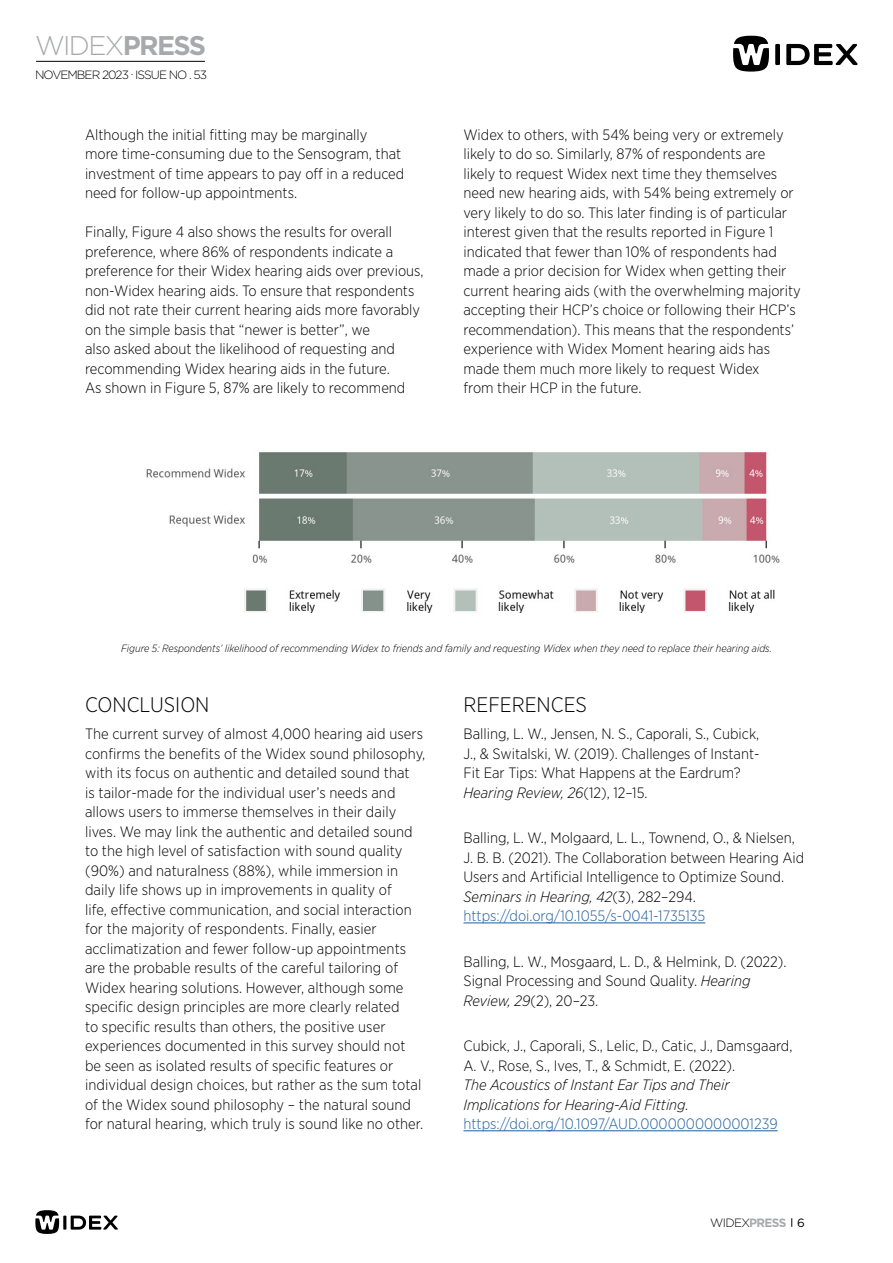
<style>
.page{position:relative;width:893px;height:1263px;background:#fff}
.page>*{position:absolute;margin:0;border:0;box-sizing:border-box;transform-origin:0 0}
.t1{font:300 27px "Gotham";letter-spacing:-.06em;color:#a7a9ac}
.t2{font:300 21px "Gotham Narrow";color:#000}
.t3{font:300 15px/19.5px "Gotham Narrow";color:#000}
.t4{font:italic 300 15px/19.5px "Gotham Narrow";color:#000}
.t5{font:300 15px "Gotham Narrow";color:#215e9e}
.t6{font:300 12px "Gotham";letter-spacing:-.08em;color:#000}
.t7{font:italic 300 10.5px "Gotham Narrow";color:#000}
.s1{font-weight:700}
.s2{font-style:italic}
.s3{color:#215e9e}
.s4{font-weight:700;color:#a7a9ac}
.s5{font-weight:400}
</style>
<div class="page">
<hr style="left:36px;top:61px;width:169px;height:1px;background:#000">
<div style="left:775px;top:44px;width:5px;height:21px;background:#000"></div>
<svg style="left:786px;top:44px;width:72px;height:21px"></svg>
<svg style="left:733px;top:36px;width:36px;height:36px"></svg>
<hr style="left:63px;top:1215px;width:3px;height:14px;background:#000">
<svg style="left:71px;top:1215px;width:47px;height:14px"></svg>
<svg style="left:35px;top:1210px;width:24px;height:24px"></svg>
<img style="left:146px;top:452px;width:634px;height:160px">
<hr style="left:463px;top:922px;width:242px;height:1px;background:#215e9e">
<hr style="left:463px;top:1130px;width:315px;height:1px;background:#215e9e">
<h1 class="t1" style="left:35px;top:29px;width:173px">WIDEX<span class="s1">PRESS</span></h1>
<p class="t6" style="left:35px;top:67px;width:174px">NOVEMBER 2023 . ISSUE NO . 53</p>
<p class="t3" style="left:85px;top:124px;width:321px">Although the initial fitting may be marginally more time-consuming due to the Sensogram, that investment of time appears to pay off in a reduced need for follow-up appointments.</p>
<p class="t3" style="left:85px;top:222px;width:340px">Finally, Figure 4 also shows the results for overall preference, where 86% of respondents indicate a preference for their Widex hearing aids over previous, non-Widex hearing aids. To ensure that respondents did not rate their current hearing aids more favorably on the simple basis that “newer is better”, we<br>also asked about the likelihood of requesting and recommending Widex hearing aids in the future.<br>As shown in Figure 5, 87% are likely to recommend</p>
<p class="t3" style="left:463px;top:124px;width:339px">Widex to others, with 54% being very or extremely likely to do so. Similarly, 87% of respondents are likely to request Widex next time they themselves need new hearing aids, with 54% being extremely or very likely to do so. This later finding is of particular interest given that the results reported in Figure 1 indicated that fewer than 10% of respondents had made a prior decision for Widex when getting their current hearing aids (with the overwhelming majority accepting their HCP’s choice or following their HCP’s recommendation). This means that the respondents’ experience with Widex Moment hearing aids has made them much more likely to request Widex<br>from their HCP in the future.</p>
<p class="t7" style="left:121px;top:642px;width:652px">Figure 5: Respondents’ likelihood of recommending Widex to friends and family and requesting Widex when they need to replace their hearing aids.</p>
<h2 class="t2" style="left:85px;top:692px;width:126px">CONCLUSION</h2>
<p class="t3" style="left:85px;top:724px;width:342px">The current survey of almost 4,000 hearing aid users confirms the benefits of the Widex sound philosophy, with its focus on authentic and detailed sound that<br>is tailor-made for the individual user’s needs and allows users to immerse themselves in their daily lives. We may link the authentic and detailed sound to the high level of satisfaction with sound quality (90%) and naturalness (88%), while immersion in daily life shows up in improvements in quality of<br>life, effective communication, and social interaction for the majority of respondents. Finally, easier acclimatization and fewer follow-up appointments are the probable results of the careful tailoring of Widex hearing solutions. However, although some specific design principles are more clearly related<br>to specific results than others, the positive user experiences documented in this survey should not<br>be seen as isolated results of specific features or individual design choices, but rather as the sum total of the Widex sound philosophy – the natural sound for natural hearing, which truly is sound like no other.</p>
<h2 class="t2" style="left:463px;top:692px;width:125px">REFERENCES</h2>
<p class="t3" style="left:463px;top:724px;width:298px">Balling, L. W., Jensen, N. S., Caporali, S., Cubick, J., &amp; Switalski, W. (2019). Challenges of Instant-Fit Ear Tips: What Happens at the Eardrum?<br><span class="s2">Hearing Review, 26</span>(12), 12–15.</p>
<p class="t3" style="left:463px;top:828px;width:342px">Balling, L. W., Molgaard, L. L., Townend, O., &amp; Nielsen, J. B. B. (2021). The Collaboration between Hearing Aid Users and Artificial Intelligence to Optimize Sound.<br><span class="s2">Seminars in Hearing, 42</span>(3), 282–294. <span class="s3">https://doi.org/10.1055/s-0041-1735135</span></p>
<p class="t3" style="left:463px;top:951px;width:325px">Balling, L. W., Mosgaard, L. D., &amp; Helmink, D. (2022).<br>Signal Processing and Sound Quality. <span class="s2">Hearing<br>Review, 29</span>(2), 20–23.</p>
<p class="t3" style="left:463px;top:1036px;width:331px">Cubick, J., Caporali, S., Lelic, D., Catic, J., Damsgaard,<br>A. V., Rose, S., Ives, T., &amp; Schmidt, E. (2022).</p>
<p class="t4" style="left:463px;top:1075px;width:268px">The Acoustics of Instant Ear Tips and Their<br>Implications for Hearing-Aid Fitting.</p>
<p class="t5" style="left:463px;top:1115px;width:316px">https://doi.org/10.1097/AUD.0000000000001239</p>
<p class="t6" style="left:710px;top:1215px;width:96px">WIDEX<span class="s4">PRESS</span> <span class="s5">6</span></p>
</div>
